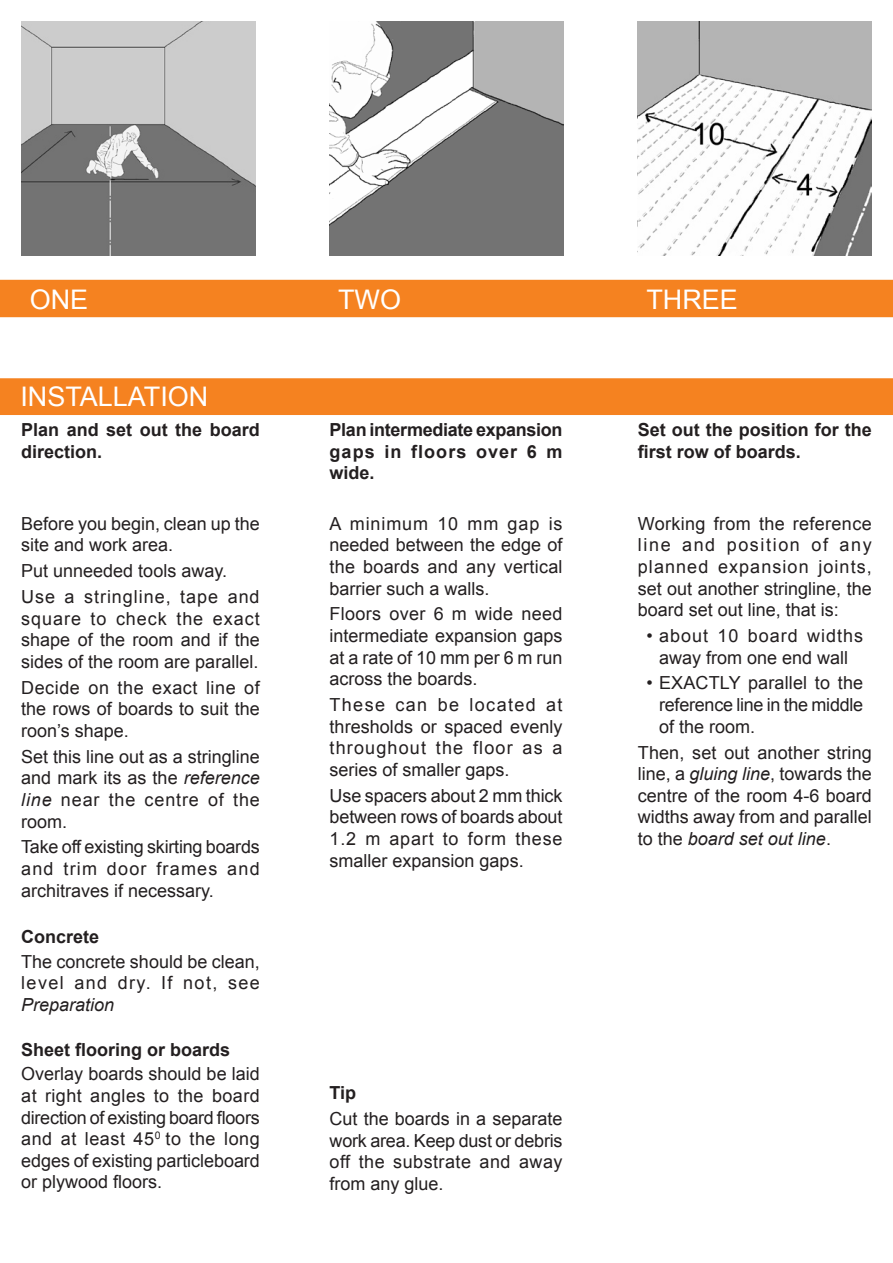
<style>
.page{position:relative;width:893px;height:1263px;background:#fff}
.page>*{position:absolute;margin:0;border:0;box-sizing:border-box;transform-origin:0 0}
.t1{font:27px "Arial";color:#fff}
.t2{font:18px/21.6px "Arial";color:#231f20;text-align:justify}
.t3{font:700 18px/21.6px "Arial";color:#231f20}
.t4{font:18px/21.6px "Arial";letter-spacing:.055em;color:#231f20;text-align:center}
.s1{font-style:italic}
</style>
<div class="page">
<div style="left:0;top:280px;width:893px;height:37px;background:#f58220"></div>
<div style="left:0;top:378px;width:893px;height:37px;background:#f58220"></div>
<img style="left:22px;top:21px;width:234px;height:234px">
<img style="left:330px;top:21px;width:234px;height:234px">
<img style="left:638px;top:21px;width:234px;height:234px">
<p class="t1" style="left:30px;top:282px;width:60px">ONE</p>
<p class="t1" style="left:338px;top:281px;width:64px">TWO</p>
<p class="t1" style="left:646px;top:281px;width:93px">THREE</p>
<p class="t1" style="left:20px;top:379px;width:190px">INSTALLATION</p>
<p class="t3" style="left:21px;top:419px;width:240px">Plan and set out the board direction.</p>
<p class="t2" style="left:21px;top:513px;width:240px">Before you begin, clean up the site and work area.</p>
<p class="t2" style="left:21px;top:560px;width:207px">Put unneeded tools away.</p>
<p class="t2" style="left:21px;top:586px;width:240px">Use a stringline, tape and square to check the exact shape of the room and if the sides of the room are parallel.</p>
<p class="t2" style="left:21px;top:677px;width:240px">Decide on the exact line of the rows of boards to suit the roon’s shape.</p>
<p class="t2" style="left:21px;top:746px;width:240px">Set this line out as a stringline and mark its as the <span class="s1">reference line</span> near the centre of the room.</p>
<p class="t2" style="left:21px;top:836px;width:240px">Take off existing skirting boards and trim door frames and architraves if necessary.</p>
<p class="t3" style="left:21px;top:926px;width:80px">Concrete</p>
<p class="t2" style="left:21px;top:951px;width:240px">The concrete should be clean, level and dry. If not, see <span class="s1">Preparation</span></p>
<p class="t3" style="left:21px;top:1039px;width:211px">Sheet flooring or boards</p>
<p class="t2" style="left:21px;top:1063px;width:240px">Overlay boards should be laid at right angles to the board direction of existing board floors and at least 45<sup>0</sup> to the long edges of existing particleboard or plywood floors.</p>
<p class="t3" style="left:330px;top:420px;width:235px;text-align:justify">Plan intermediate expansion gaps in floors over 6 m wide.</p>
<p class="t2" style="left:330px;top:513px;width:235px">A minimum 10 mm gap is needed between the edge of the boards and any vertical barrier such a walls.</p>
<p class="t2" style="left:330px;top:603px;width:234px">Floors over 6 m wide need intermediate expansion gaps at a rate of 10 mm per 6 m run across the boards.</p>
<p class="t2" style="left:330px;top:694px;width:235px">These can be located at thresholds or spaced evenly throughout the floor as a series of smaller gaps.</p>
<p class="t2" style="left:330px;top:785px;width:235px">Use spacers about 2 mm thick between rows of boards about 1.2 m apart to form these smaller expansion gaps.</p>
<p class="t3" style="left:330px;top:1083px;width:28px">Tip</p>
<p class="t2" style="left:330px;top:1108px;width:235px">Cut the boards in a separate work area. Keep dust or debris off the substrate and away from any glue.</p>
<p class="t3" style="left:638px;top:419px;width:235px">Set out the position for the first row of boards.</p>
<p class="t2" style="left:638px;top:513px;width:235px">Working from the reference line and position of any planned expansion joints, set out another stringline, the board set out line, that is:</p>
<p class="t4" style="left:646px;top:625px;width:218px">• about 10 board widths away from one end wall</p>
<p class="t2" style="left:659px;top:672px;width:206px;text-indent:-13px">• EXACTLY parallel to the reference line in the middle of the room.</p>
<p class="t2" style="left:638px;top:742px;width:235px">Then, set out another string line, a <span class="s1">gluing line</span>, towards the centre of the room 4-6 board widths away from and parallel to the <span class="s1">board set out line</span>.</p>
</div>
